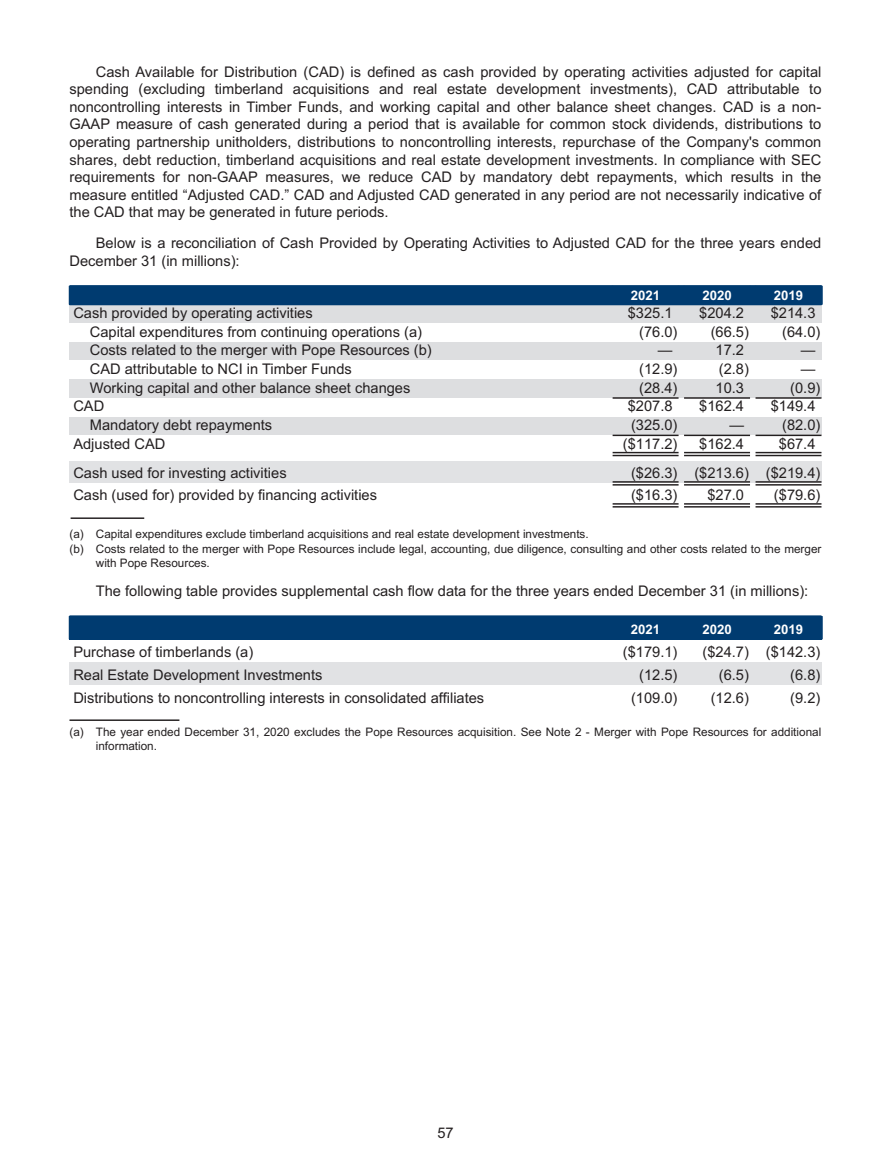
<style>
.page{position:relative;width:891px;height:1161px;background:#fff}
.page>*{position:absolute;margin:0;border:0;box-sizing:border-box;transform-origin:0 0}
.t1{font:14.7px/17.5px "Arial";color:#231f20;text-align:justify}
.t2{font:700 13.2px "Arial";color:#fff}
.t3{font:11.7px/14.1px "Arial";color:#231f20}
</style>
<div class="page">
<div style="left:69px;top:305px;width:753px;height:18px;background:#dddee0"></div>
<div style="left:69px;top:342px;width:753px;height:19px;background:#dddee0"></div>
<div style="left:69px;top:379px;width:753px;height:19px;background:#dddee0"></div>
<div style="left:69px;top:417px;width:753px;height:18px;background:#dddee0"></div>
<div style="left:69px;top:286px;width:544px;height:19px;background:#003b70"></div>
<div style="left:613px;top:286px;width:66px;height:19px;background:#003b70"></div>
<div style="left:684px;top:286px;width:66px;height:19px;background:#003b70"></div>
<div style="left:756px;top:286px;width:66px;height:19px;background:#003b70"></div>
<svg style="left:679px;top:287px;width:5px;height:17px"></svg>
<svg style="left:750px;top:287px;width:6px;height:17px"></svg>
<hr style="left:69px;top:285px;width:753px;height:2px;background:#003b70">
<hr style="left:69px;top:304px;width:753px;height:1px;background:#003b70">
<hr style="left:613px;top:397px;width:66px;height:2px;background:#231f20">
<hr style="left:684px;top:397px;width:66px;height:2px;background:#231f20">
<hr style="left:756px;top:397px;width:66px;height:2px;background:#231f20">
<hr style="left:613px;top:435px;width:66px;height:1px;background:#231f20">
<hr style="left:684px;top:435px;width:66px;height:1px;background:#231f20">
<hr style="left:756px;top:435px;width:66px;height:1px;background:#231f20">
<hr style="left:613px;top:452px;width:66px;height:1px;background:#231f20">
<hr style="left:613px;top:455px;width:66px;height:1px;background:#231f20">
<hr style="left:684px;top:452px;width:66px;height:1px;background:#231f20">
<hr style="left:684px;top:455px;width:66px;height:1px;background:#231f20">
<hr style="left:756px;top:452px;width:66px;height:1px;background:#231f20">
<hr style="left:756px;top:455px;width:66px;height:1px;background:#231f20">
<div style="left:613px;top:461px;width:209px;height:22px;background:#e1e2e4"></div>
<div style="left:69px;top:461px;width:544px;height:22px;background:#e1e2e4"></div>
<hr style="left:613px;top:481px;width:66px;height:2px;background:#231f20">
<hr style="left:613px;top:484px;width:66px;height:2px;background:#231f20">
<hr style="left:684px;top:481px;width:66px;height:2px;background:#231f20">
<hr style="left:684px;top:484px;width:66px;height:2px;background:#231f20">
<hr style="left:756px;top:481px;width:66px;height:2px;background:#231f20">
<hr style="left:756px;top:484px;width:66px;height:2px;background:#231f20">
<hr style="left:613px;top:503px;width:66px;height:2px;background:#231f20">
<hr style="left:613px;top:506px;width:66px;height:2px;background:#231f20">
<hr style="left:684px;top:503px;width:66px;height:2px;background:#231f20">
<hr style="left:684px;top:506px;width:66px;height:2px;background:#231f20">
<hr style="left:756px;top:503px;width:66px;height:2px;background:#231f20">
<hr style="left:756px;top:506px;width:66px;height:2px;background:#231f20">
<hr style="left:71px;top:517px;width:73px;height:2px;background:#231f20">
<div style="left:69px;top:662px;width:753px;height:23px;background:#e1e2e4"></div>
<div style="left:69px;top:616px;width:544px;height:23px;background:#003b70"></div>
<div style="left:613px;top:616px;width:66px;height:23px;background:#003b70"></div>
<div style="left:679px;top:616px;width:5px;height:23px;background:#003b70"></div>
<div style="left:684px;top:616px;width:66px;height:23px;background:#003b70"></div>
<div style="left:750px;top:616px;width:6px;height:23px;background:#003b70"></div>
<div style="left:756px;top:616px;width:66px;height:23px;background:#003b70"></div>
<hr style="left:69px;top:615px;width:753px;height:2px;background:#003b70">
<hr style="left:69px;top:638px;width:753px;height:2px;background:#003b70">
<hr style="left:69px;top:719px;width:110px;height:2px;background:#231f20">
<p class="t1" style="left:69px;top:63px;width:753px;text-indent:26px">Cash Available for Distribution (CAD) is defined as cash provided by operating activities adjusted for capital spending (excluding timberland acquisitions and real estate development investments), CAD attributable to noncontrolling interests in Timber Funds, and working capital and other balance sheet changes. CAD is a non-GAAP measure of cash generated during a period that is available for common stock dividends, distributions to operating partnership unitholders, distributions to noncontrolling interests, repurchase of the Company's common shares, debt reduction, timberland acquisitions and real estate development investments. In compliance with SEC requirements for non-GAAP measures, we reduce CAD by mandatory debt repayments, which results in the measure entitled “Adjusted CAD.” CAD and Adjusted CAD generated in any period are not necessarily indicative of the CAD that may be generated in future periods.</p>
<p class="t1" style="left:69px;top:234px;width:753px;text-indent:26px">Below is a reconciliation of Cash Provided by Operating Activities to Adjusted CAD for the three years ended<br>December 31 (in millions):</p>
<p class="t2" style="left:631px;top:286px;width:31px">2021</p>
<p class="t2" style="left:702px;top:286px;width:31px">2020</p>
<p class="t2" style="left:774px;top:286px;width:31px">2019</p>
<p class="t1" style="left:73px;top:304px;width:241px">Cash provided by operating activities</p>
<p class="t1" style="left:628px;top:304px;width:46px">$325.1</p>
<p class="t1" style="left:699px;top:304px;width:46px">$204.2</p>
<p class="t1" style="left:771px;top:304px;width:46px">$214.3</p>
<p class="t1" style="left:90px;top:323px;width:334px">Capital expenditures from continuing operations (a)</p>
<p class="t1" style="left:639px;top:323px;width:40px">(76.0)</p>
<p class="t1" style="left:711px;top:323px;width:40px">(66.5)</p>
<p class="t1" style="left:782px;top:323px;width:40px">(64.0)</p>
<p class="t1" style="left:90px;top:342px;width:343px">Costs related to the merger with Pope Resources (b)</p>
<p class="t1" style="left:658px;top:342px;width:16px">—</p>
<p class="t1" style="left:716px;top:342px;width:30px">17.2</p>
<p class="t1" style="left:801px;top:342px;width:16px">—</p>
<p class="t1" style="left:90px;top:360px;width:264px">CAD attributable to NCI in Timber Funds</p>
<p class="t1" style="left:639px;top:360px;width:40px">(12.9)</p>
<p class="t1" style="left:719px;top:360px;width:32px">(2.8)</p>
<p class="t1" style="left:801px;top:360px;width:16px">—</p>
<p class="t1" style="left:90px;top:379px;width:322px">Working capital and other balance sheet changes</p>
<p class="t1" style="left:639px;top:379px;width:40px">(28.4)</p>
<p class="t1" style="left:716px;top:379px;width:30px">10.3</p>
<p class="t1" style="left:790px;top:379px;width:32px">(0.9)</p>
<p class="t1" style="left:73px;top:398px;width:32px">CAD</p>
<p class="t1" style="left:628px;top:398px;width:46px">$207.8</p>
<p class="t1" style="left:699px;top:398px;width:46px">$162.4</p>
<p class="t1" style="left:771px;top:398px;width:46px">$149.4</p>
<p class="t1" style="left:90px;top:416px;width:184px">Mandatory debt repayments</p>
<p class="t1" style="left:631px;top:416px;width:48px">(325.0)</p>
<p class="t1" style="left:729px;top:416px;width:16px">—</p>
<p class="t1" style="left:782px;top:416px;width:40px">(82.0)</p>
<p class="t1" style="left:73px;top:435px;width:94px">Adjusted CAD</p>
<p class="t1" style="left:623px;top:435px;width:56px">($117.2)</p>
<p class="t1" style="left:699px;top:435px;width:46px">$162.4</p>
<p class="t1" style="left:779px;top:435px;width:38px">$67.4</p>
<p class="t1" style="left:73px;top:464px;width:215px">Cash used for investing activities</p>
<p class="t1" style="left:631px;top:464px;width:191px">($26.3) ($213.6) ($219.4)</p>
<p class="t1" style="left:73px;top:486px;width:305px">Cash (used for) provided by financing activities</p>
<p class="t1" style="left:631px;top:486px;width:48px">($16.3)</p>
<p class="t1" style="left:707px;top:486px;width:38px">$27.0</p>
<p class="t1" style="left:774px;top:486px;width:48px">($79.6)</p>
<p class="t3" style="left:69px;top:527px;width:521px">(a) Capital expenditures exclude timberland acquisitions and real estate development investments.</p>
<p class="t3" style="left:69px;top:541px;width:753px">(b) Costs related to the merger with Pope Resources include legal, accounting, due diligence, consulting and other costs related to the merger</p>
<p class="t3" style="left:96px;top:556px;width:115px">with Pope Resources.</p>
<p class="t1" style="left:96px;top:582px;width:714px">The following table provides supplemental cash flow data for the three years ended December 31 (in millions):</p>
<p class="t2" style="left:631px;top:621px;width:31px">2021</p>
<p class="t2" style="left:702px;top:621px;width:31px">2020</p>
<p class="t2" style="left:774px;top:621px;width:31px">2019</p>
<p class="t1" style="left:73px;top:643px;width:181px">Purchase of timberlands (a)</p>
<p class="t1" style="left:623px;top:643px;width:56px">($179.1)</p>
<p class="t1" style="left:703px;top:643px;width:119px">($24.7) ($142.3)</p>
<p class="t1" style="left:73px;top:666px;width:251px">Real Estate Development Investments</p>
<p class="t1" style="left:639px;top:666px;width:40px">(12.5)</p>
<p class="t1" style="left:719px;top:666px;width:32px">(6.5)</p>
<p class="t1" style="left:790px;top:666px;width:32px">(6.8)</p>
<p class="t1" style="left:73px;top:689px;width:412px">Distributions to noncontrolling interests in consolidated affiliates</p>
<p class="t1" style="left:631px;top:689px;width:48px">(109.0)</p>
<p class="t1" style="left:711px;top:689px;width:40px">(12.6)</p>
<p class="t1" style="left:790px;top:689px;width:32px">(9.2)</p>
<p class="t3" style="left:96px;top:725px;width:727px;text-indent:-26px">(a) The year ended December 31, 2020 excludes the Pope Resources acquisition. See Note 2 - Merger with Pope Resources for additional information.</p>
<p class="t1" style="left:437px;top:1124px;width:18px">57</p>
</div>
